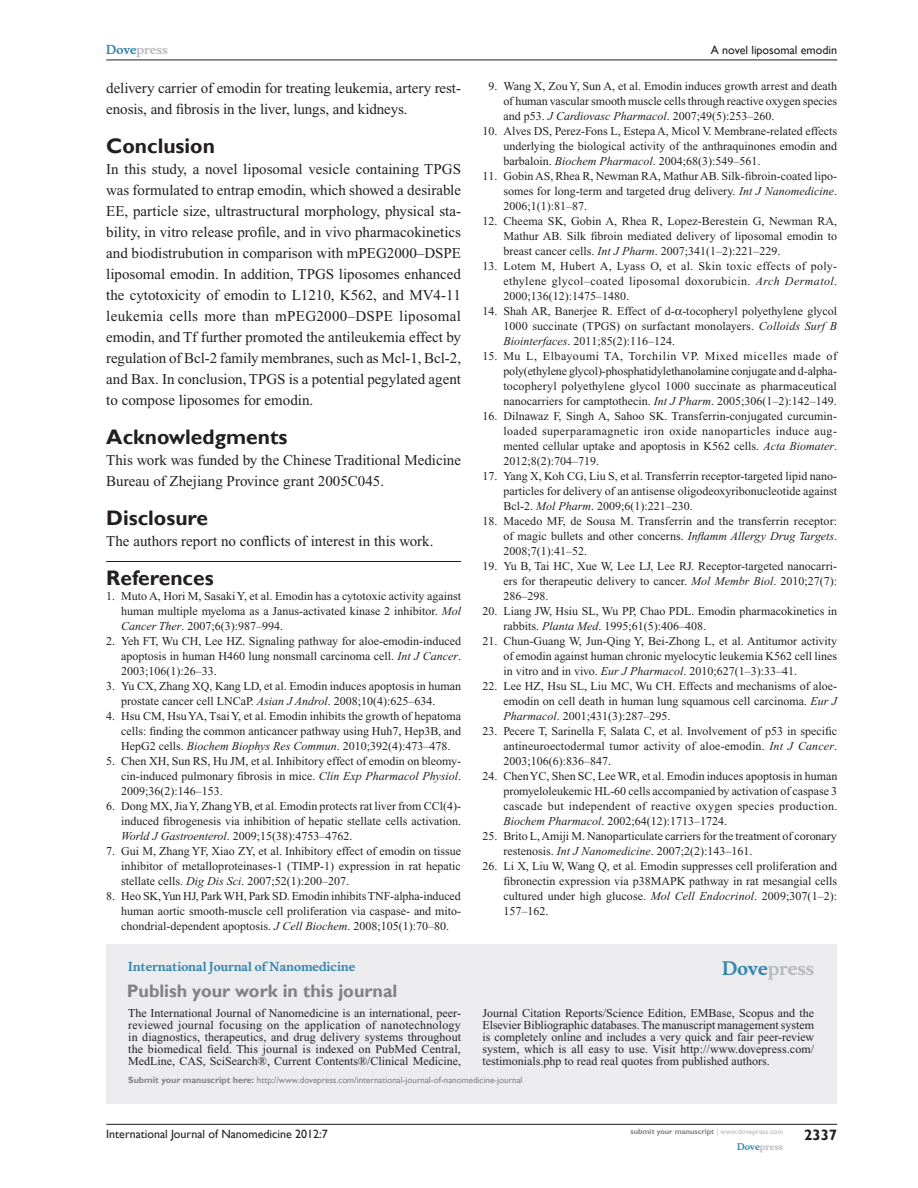
<style>
.page{position:relative;width:918px;height:1188px;background:#fff}
.page>*{position:absolute;margin:0;border:0;box-sizing:border-box;transform-origin:0 0}
.t1{font:700 21px "Gill Sans";color:#231f20}
.t2{font:700 18px "Gill Sans";color:#808285}
.t3{font:700 18px "Musee";color:#b8b9bc}
.t4{font:15px/21px "Times New Roman";color:#231f20}
.t5{font:700 15px "Gill Sans";color:#231f20}
.t6{font:12px/15px "Times New Roman";color:#231f20;text-align:justify}
.t7{font:12px "Gill Sans";color:#231f20}
.t8{font:700 12px "Musee";color:#3485ae}
.t9{font:700 12px "Musee";color:#b8b9bc}
.t10{font:9px "Gill Sans";color:#808285}
.t11{font:700 9px "Musee";color:#b8b9bc}
.t12{font:700 7.5px "Gill Sans";color:#808285}
.s1{color:#3485ae}
.s2{font-style:italic}
.s3{font-weight:700}
.s4{font-weight:400;color:#b8b9bc}
</style>
<div class="page">
<div style="left:106px;top:944px;width:731px;height:159px;background:#ececee"></div>
<hr style="left:106px;top:561px;width:355px;height:1px;background:#231f20">
<hr style="left:106px;top:1124px;width:731px;height:1px;background:#231f20">
<hr style="left:106px;top:60px;width:731px;height:1px;background:#231f20">
<p class="t9" style="left:106px;top:43px;width:63px"><span class="s1">Dove</span>press</p>
<p class="t7" style="left:711px;top:43px;width:128px">A novel liposomal emodin</p>
<p class="t4" style="left:106px;top:77px;width:356px">delivery carrier of emodin for treating leukemia, artery rest&shy;enosis, and fibrosis in the liver, lungs, and kidneys.</p>
<h1 class="t1" style="left:106px;top:133px;width:110px">Conclusion</h1>
<p class="t4" style="left:106px;top:158px;width:356px;text-align:justify">In this study, a novel liposomal vesicle containing TPGS was formulated to entrap emodin, which showed a desirable EE, particle size, ultrastructural morphology, physical sta&shy;bility, in vitro release profile, and in vivo pharmacokinetics and biodistrubution in comparison with mPEG2000–DSPE liposomal emodin. In addition, TPGS liposomes enhanced the cytotoxicity of emodin to L1210, K562, and MV4-11 leukemia cells more than mPEG2000–DSPE liposomal emodin, and Tf further promoted the antileukemia effect by regulation of Bcl-2 family membranes, such as Mcl-1, Bcl-2, and Bax. In conclusion, TPGS is a potential pegylated agent to compose liposomes for emodin.</p>
<h1 class="t1" style="left:106px;top:424px;width:183px">Acknowledgments</h1>
<p class="t4" style="left:106px;top:449px;width:356px">This work was funded by the Chinese Traditional Medicine<br>Bureau of Zhejiang Province grant 2005C045.</p>
<h1 class="t1" style="left:106px;top:505px;width:103px">Disclosure</h1>
<p class="t4" style="left:106px;top:530px;width:329px">The authors report no conflicts of interest in this work.</p>
<h1 class="t1" style="left:106px;top:565px;width:109px">References</h1>
<p class="t6" style="left:121px;top:588px;width:341px;text-indent:-15px">1. Muto A, Hori M, Sasaki Y, et al. Emodin has a cytotoxic activity against human multiple myeloma as a Janus-activated kinase 2 inhibitor. <span class="s2">Mol Cancer Ther</span>. 2007;6(3):987–994.</p>
<p class="t6" style="left:121px;top:633px;width:341px;text-indent:-15px">2. Yeh FT, Wu CH, Lee HZ. Signaling pathway for aloe-emodin-induced apoptosis in human H460 lung nonsmall carcinoma cell. <span class="s2">Int J Cancer</span>.<br>2003;106(1):26–33.</p>
<p class="t6" style="left:121px;top:678px;width:341px;text-indent:-15px">3. Yu CX, Zhang XQ, Kang LD, et al. Emodin induces apoptosis in human prostate cancer cell LNCaP. <span class="s2">Asian J Androl</span>. 2008;10(4):625–634.</p>
<p class="t6" style="left:121px;top:708px;width:341px;text-indent:-15px">4. Hsu CM, Hsu YA, Tsai Y, et al. Emodin inhibits the growth of hepatoma cells: finding the common anticancer pathway using Huh7, Hep3B, and HepG2 cells. <span class="s2">Biochem Biophys Res Commun</span>. 2010;392(4):473–478.</p>
<p class="t6" style="left:121px;top:753px;width:341px;text-indent:-15px">5. Chen XH, Sun RS, Hu JM, et al. Inhibitory effect of emodin on bleomy&shy;cin-induced pulmonary fibrosis in mice. <span class="s2">Clin Exp Pharmacol Physiol</span>.<br>2009;36(2):146–153.</p>
<p class="t6" style="left:121px;top:798px;width:341px;text-indent:-15px">6. Dong MX, Jia Y, Zhang YB, et al. Emodin protects rat liver from CCl(4)- induced fibrogenesis via inhibition of hepatic stellate cells activation.<br><span class="s2">World J Gastroenterol</span>. 2009;15(38):4753–4762.</p>
<p class="t6" style="left:121px;top:843px;width:341px;text-indent:-15px">7. Gui M, Zhang YF, Xiao ZY, et al. Inhibitory effect of emodin on tissue inhibitor of metalloproteinases-1 (TIMP-1) expression in rat hepatic stellate cells. <span class="s2">Dig Dis Sci</span>. 2007;52(1):200–207.</p>
<p class="t6" style="left:121px;top:888px;width:341px;text-indent:-15px">8. Heo SK, Yun HJ, Park WH, Park SD. Emodin inhibits TNF-alpha-induced human aortic smooth-muscle cell proliferation via caspase- and mito&shy;chondrial-dependent apoptosis. <span class="s2">J Cell Biochem</span>. 2008;105(1):70–80.</p>
<p class="t6" style="left:503px;top:79px;width:335px;text-indent:-15px">9. Wang X, Zou Y, Sun A, et al. Emodin induces growth arrest and death of human vascular smooth muscle cells through reactive oxygen species and p53. <span class="s2">J Cardiovasc Pharmacol</span>. 2007;49(5):253–260.</p>
<p class="t6" style="left:503px;top:124px;width:335px;text-indent:-21px">10. Alves DS, Perez-Fons L, Estepa A, Micol V. Membrane-related effects underlying the biological activity of the anthraquinones emodin and barbaloin. <span class="s2">Biochem Pharmacol</span>. 2004;68(3):549–561.</p>
<p class="t6" style="left:503px;top:169px;width:335px;text-indent:-21px">11. Gobin AS, Rhea R, Newman RA, Mathur AB. Silk-fibroin-coated lipo&shy;somes for long-term and targeted drug delivery. <span class="s2">Int J Nanomedicine</span>.<br>2006;1(1):81–87.</p>
<p class="t6" style="left:503px;top:214px;width:335px;text-indent:-21px">12. Cheema SK, Gobin A, Rhea R, Lopez-Berestein G, Newman RA, Mathur AB. Silk fibroin mediated delivery of liposomal emodin to breast cancer cells. <span class="s2">Int J Pharm</span>. 2007;341(1–2):221–229.</p>
<p class="t6" style="left:503px;top:259px;width:335px;text-indent:-21px">13. Lotem M, Hubert A, Lyass O, et al. Skin toxic effects of poly&shy;ethylene glycol–coated liposomal doxorubicin. <span class="s2">Arch Dermatol</span>.<br>2000;136(12):1475–1480.</p>
<p class="t6" style="left:503px;top:304px;width:335px;text-indent:-21px">14. Shah AR, Banerjee R. Effect of d- -tocopheryl polyethylene glycol 1000 succinate (TPGS) on surfactant monolayers. <span class="s2">Colloids Surf B Biointerfaces</span>. 2011;85(2):116–124.</p>
<p class="t6" style="left:503px;top:349px;width:335px;text-indent:-21px">15. Mu L, Elbayoumi TA, Torchilin VP. Mixed micelles made of poly(ethylene glycol)-phosphatidylethanolamine conjugate and d-alpha&shy;tocopheryl polyethylene glycol 1000 succinate as pharmaceutical nanocarriers for camptothecin. <span class="s2">Int J Pharm</span>. 2005;306(1–2):142–149.</p>
<p class="t6" style="left:503px;top:409px;width:335px;text-indent:-21px">16. Dilnawaz F, Singh A, Sahoo SK. Transferrin-conjugated curcumin&shy;loaded superparamagnetic iron oxide nanoparticles induce aug&shy;mented cellular uptake and apoptosis in K562 cells. <span class="s2">Acta Biomater</span>.<br>2012;8(2):704–719.</p>
<p class="t6" style="left:503px;top:469px;width:335px;text-indent:-21px">17. Yang X, Koh CG, Liu S, et al. Transferrin receptor-targeted lipid nano&shy;particles for delivery of an antisense oligodeoxyribonucleotide against Bcl-2. <span class="s2">Mol Pharm</span>. 2009;6(1):221–230.</p>
<p class="t6" style="left:503px;top:514px;width:335px;text-indent:-21px">18. Macedo MF, de Sousa M. Transferrin and the transferrin receptor: of magic bullets and other concerns. <span class="s2">Inflamm Allergy Drug Targets</span>.<br>2008;7(1):41–52.</p>
<p class="t6" style="left:503px;top:559px;width:335px;text-indent:-21px">19. Yu B, Tai HC, Xue W, Lee LJ, Lee RJ. Receptor-targeted nanocarri&shy;ers for therapeutic delivery to cancer. <span class="s2">Mol Membr Biol</span>. 2010;27(7):<br>286–298.</p>
<p class="t6" style="left:503px;top:604px;width:335px;text-indent:-21px">20. Liang JW, Hsiu SL, Wu PP, Chao PDL. Emodin pharmacokinetics in rabbits. <span class="s2">Planta Med</span>. 1995;61(5):406–408.</p>
<p class="t6" style="left:503px;top:634px;width:335px;text-indent:-21px">21. Chun-Guang W, Jun-Qing Y, Bei-Zhong L, et al. Antitumor activity of emodin against human chronic myelocytic leukemia K562 cell lines in vitro and in vivo. <span class="s2">Eur J Pharmacol</span>. 2010;627(1–3):33–41.</p>
<p class="t6" style="left:503px;top:679px;width:335px;text-indent:-21px">22. Lee HZ, Hsu SL, Liu MC, Wu CH. Effects and mechanisms of aloe&shy;emodin on cell death in human lung squamous cell carcinoma. <span class="s2">Eur J Pharmacol</span>. 2001;431(3):287–295.</p>
<p class="t6" style="left:503px;top:724px;width:335px;text-indent:-21px">23. Pecere T, Sarinella F, Salata C, et al. Involvement of p53 in specific antineuroectodermal tumor activity of aloe-emodin. <span class="s2">Int J Cancer</span>.<br>2003;106(6):836–847.</p>
<p class="t6" style="left:503px;top:769px;width:336px;text-indent:-21px">24. Chen YC, Shen SC, Lee WR, et al. Emodin induces apoptosis in human promyeloleukemic HL-60 cells accompanied by activation of caspase 3 cascade but independent of reactive oxygen species production.<br><span class="s2">Biochem Pharmacol</span>. 2002;64(12):1713–1724.</p>
<p class="t6" style="left:503px;top:829px;width:335px;text-indent:-21px">25. Brito L, Amiji M. Nanoparticulate carriers for the treatment of coronary restenosis. <span class="s2">Int J Nanomedicine</span>. 2007;2(2):143–161.</p>
<p class="t6" style="left:503px;top:859px;width:335px;text-indent:-21px">26. Li X, Liu W, Wang Q, et al. Emodin suppresses cell proliferation and fibronectin expression via p38MAPK pathway in rat mesangial cells cultured under high glucose. <span class="s2">Mol Cell Endocrinol</span>. 2009;307(1–2):<br>157–162.</p>
<p class="t8" style="left:128px;top:959px;width:228px">International Journal of Nanomedicine</p>
<h2 class="t2" style="left:127px;top:980px;width:272px">Publish your work in this journal</h2>
<h2 class="t3" style="left:722px;top:958px;width:94px"><span class="s1">Dove</span>press</h2>
<p class="t6" style="left:128px;top:1007px;width:334px;line-height:12px">The International Journal of Nanomedicine is an international, peer&shy;reviewed journal focusing on the application of nanotechnology in diagnostics, therapeutics, and drug delivery systems throughout the biomedical field. This journal is indexed on PubMed Central, MedLine, CAS, SciSearch®, Current Contents®/Clinical Medicine,</p>
<p class="t6" style="left:482px;top:1007px;width:333px;line-height:12px">Journal Citation Reports/Science Edition, EMBase, Scopus and the Elsevier Bibliographic databases. The manuscript management system is completely online and includes a very quick and fair peer-review system, which is all easy to use. Visit http://www.dovepress.com/ testimonials.php to read real quotes from published authors.</p>
<p class="t10" style="left:128px;top:1075px;width:396px"><span class="s3">Submit your manuscript here:</span> http://www.dovepress.com/international-journal-of-nanomedicine-journal</p>
<p class="t7" style="left:106px;top:1127px;width:223px">International Journal of Nanomedicine 2012:7</p>
<p class="t12" style="left:631px;top:1127px;width:154px">submit your manuscript <span class="s4">| www.dovepress.com</span></p>
<p class="t11" style="left:737px;top:1141px;width:48px"><span class="s1">Dove</span>press</p>
<p class="t5" style="left:804px;top:1126px;width:35px">2337</p>
</div>
